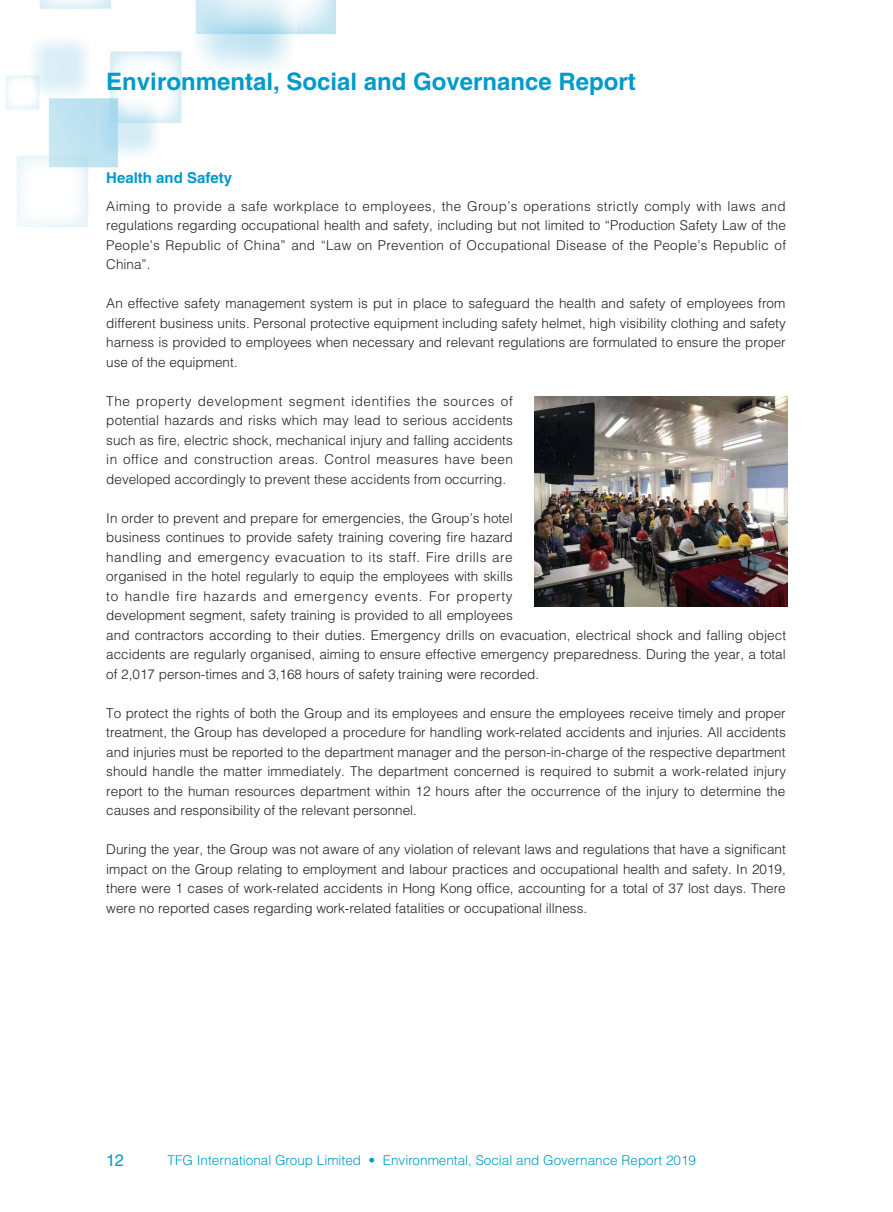
<style>
.page{position:relative;width:893px;height:1212px;background:#fff}
.page>*{position:absolute;margin:0;border:0;box-sizing:border-box;transform-origin:0 0}
.t1{font:700 24px "Helvetica LT Std";color:#009bc8}
.t2{font:16.5px "Helvetica LT Std";color:#009bc8}
._02_H2{font:700 15px "Helvetica LT Std";color:#009bc8}
._00_txt{font:300 13.5px/19.5px "Helvetica LT Std";color:#231f20;text-align:justify}
.t3{font:300 13.5px "Helvetica LT Std";color:#009bc8}
</style>
<div class="page">
<img style="left:5px;top:0;width:783px;height:512px">
<img style="left:534px;top:397px;width:253px;height:210px">
<h1 class="t1" style="left:106px;top:67px;width:531px">Environmental, Social and Governance Report</h1>
<p class="_02_H2" style="left:106px;top:168px;width:127px">Health and Safety</p>
<p class="_00_txt" style="left:106px;top:196px;width:681px">Aiming to provide a safe workplace to employees, the Group’s operations strictly comply with laws and regulations regarding occupational health and safety, including but not limited to “Production Safety Law of the People’s Republic of China” and “Law on Prevention of Occupational Disease of the People’s Republic of China”.</p>
<p class="_00_txt" style="left:106px;top:293px;width:681px">An effective safety management system is put in place to safeguard the health and safety of employees from different business units. Personal protective equipment including safety helmet, high visibility clothing and safety harness is provided to employees when necessary and relevant regulations are formulated to ensure the proper use of the equipment.</p>
<p class="_00_txt" style="left:106px;top:391px;width:408px">The property development segment identifies the sources of potential hazards and risks which may lead to serious accidents such as fire, electric shock, mechanical injury and falling accidents in office and construction areas. Control measures have been developed accordingly to prevent these accidents from occurring.</p>
<p class="_00_txt" style="left:106px;top:508px;width:681px;text-align:left">In order to prevent and prepare for emergencies, the Group’s hotel<br>business continues to provide safety training covering fire hazard<br>handling and emergency evacuation to its staff. Fire drills are<br>organised in the hotel regularly to equip the employees with skills<br>to handle fire hazards and emergency events. For property<br>development segment, safety training is provided to all employees<br>and contractors according to their duties. Emergency drills on evacuation, electrical shock and falling object accidents are regularly organised, aiming to ensure effective emergency preparedness. During the year, a total of 2,017 person-times and 3,168 hours of safety training were recorded.</p>
<p class="_00_txt" style="left:106px;top:703px;width:681px">To protect the rights of both the Group and its employees and ensure the employees receive timely and proper treatment, the Group has developed a procedure for handling work-related accidents and injuries. All accidents and injuries must be reported to the department manager and the person-in-charge of the respective department should handle the matter immediately. The department concerned is required to submit a work-related injury report to the human resources department within 12 hours after the occurrence of the injury to determine the causes and responsibility of the relevant personnel.</p>
<p class="_00_txt" style="left:106px;top:839px;width:681px">During the year, the Group was not aware of any violation of relevant laws and regulations that have a significant impact on the Group relating to employment and labour practices and occupational health and safety. In 2019, there were 1 cases of work-related accidents in Hong Kong office, accounting for a total of 37 lost days. There were no reported cases regarding work-related fatalities or occupational illness.</p>
<p class="t2" style="left:106px;top:1150px;width:19px">12</p>
<p class="t3" style="left:168px;top:1152px;width:530px">TFG International Group Limited • Environmental, Social and Governance Report 2019</p>
</div>
